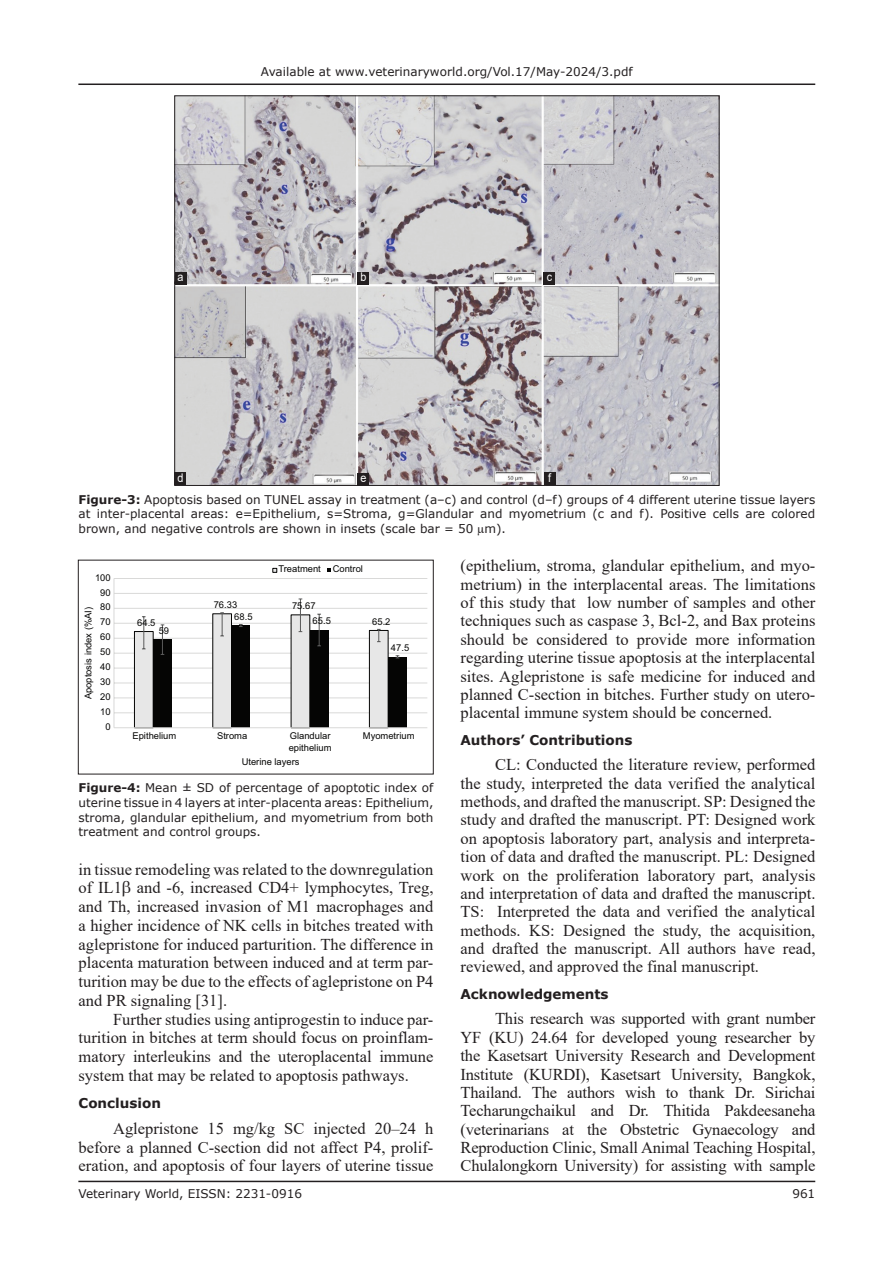
<style>
.page{position:relative;width:894px;height:1263px;background:#fff}
.page>*{position:absolute;margin:0;border:0;box-sizing:border-box;transform-origin:0 0}
.TX{font:16.5px/18.3px "Times New Roman";color:#231f20;text-align:justify}
.t1{font:700 13.5px "Verdana";color:#231f20}
.FGC{font:12px/14.5px "Verdana";color:#231f20;text-align:justify}
.LABEL{font:12px "Arial";color:#fff;scale:.9 1}
.t2{font:9.45px/11.2px "Arial";color:#050504}
.s1{font-weight:700}
</style>
<div class="page">
<hr style="left:78px;top:1180px;width:737px;height:2px;background:#231f20">
<hr style="left:78px;top:83px;width:737px;height:2px;background:#231f20">
<img style="left:176px;top:98px;width:541px;height:385px">
<div style="left:357px;top:272px;width:12px;height:12px;background:#231f20"></div>
<div style="left:543px;top:272px;width:12px;height:12px;background:#231f20"></div>
<div style="left:175px;top:272px;width:11px;height:12px;background:#231f20"></div>
<div style="left:175px;top:472px;width:11px;height:13px;background:#231f20"></div>
<div style="left:357px;top:472px;width:12px;height:13px;background:#231f20"></div>
<div style="left:543px;top:472px;width:12px;height:13px;background:#231f20"></div>
<hr style="left:114px;top:712px;width:313px;height:1px;background:#d9d9d8">
<hr style="left:114px;top:697px;width:313px;height:1px;background:#d9d9d8">
<hr style="left:114px;top:682px;width:313px;height:1px;background:#d9d9d8">
<hr style="left:114px;top:667px;width:313px;height:1px;background:#d9d9d8">
<hr style="left:114px;top:653px;width:313px;height:1px;background:#d9d9d8">
<hr style="left:114px;top:638px;width:313px;height:1px;background:#d9d9d8">
<hr style="left:114px;top:623px;width:313px;height:1px;background:#d9d9d8">
<hr style="left:114px;top:608px;width:313px;height:1px;background:#d9d9d8">
<hr style="left:114px;top:578px;width:1px;height:149px;background:#d9d9d8">
<hr style="left:114px;top:593px;width:313px;height:1px;background:#d9d9d8">
<hr style="left:114px;top:578px;width:313px;height:1px;background:#d9d9d8">
<div style="left:134px;top:631px;width:19px;height:97px;background:#e7e7e7;border:1px solid #050504"></div>
<div style="left:212px;top:613px;width:20px;height:115px;background:#e7e7e7"></div>
<div style="left:290px;top:614px;width:20px;height:114px;background:#e7e7e7"></div>
<div style="left:369px;top:630px;width:19px;height:98px;background:#e7e7e7;border:1px solid #050504"></div>
<div style="left:153px;top:639px;width:19px;height:88px;background:#050504"></div>
<div style="left:231px;top:625px;width:19px;height:102px;background:#050504"></div>
<div style="left:310px;top:630px;width:18px;height:97px;background:#050504"></div>
<div style="left:388px;top:657px;width:18px;height:70px;background:#050504"></div>
<hr style="left:143px;top:616px;width:1px;height:33px;background:#5a5a5a">
<svg style="left:220px;top:612px;width:4px;height:24px"></svg>
<hr style="left:300px;top:599px;width:1px;height:32px;background:#5a5a5a">
<svg style="left:377px;top:629px;width:3px;height:13px"></svg>
<svg style="left:161px;top:624px;width:3px;height:31px"></svg>
<hr style="left:319px;top:614px;width:1px;height:32px;background:#5a5a5a">
<svg style="left:395px;top:655px;width:4px;height:3px"></svg>
<hr style="left:114px;top:727px;width:313px;height:1px;background:#d9d9d8">
<svg style="left:272px;top:568px;width:5px;height:5px"></svg>
<svg style="left:327px;top:568px;width:4px;height:4px"></svg>
<p class="FGC" style="left:261px;top:64px;width:373px">Available at www.veterinaryworld.org/Vol.17/May-2024/3.pdf</p>
<p class="LABEL" style="left:177px;top:269px;width:8px">a</p>
<p class="LABEL" style="left:360px;top:269px;width:8px">b</p>
<p class="LABEL" style="left:546px;top:269px;width:7px">c</p>
<p class="LABEL" style="left:177px;top:470px;width:8px">d</p>
<p class="LABEL" style="left:360px;top:470px;width:8px">e</p>
<p class="LABEL" style="left:548px;top:469px;width:5px">f</p>
<p class="FGC" style="left:78px;top:492px;width:738px"><span class="s1">Figure-3:</span> Apoptosis based on TUNEL assay in treatment (a–c) and control (d–f) groups of 4 different uterine tissue layers at inter-placental areas: e=Epithelium, s=Stroma, g=Glandular and myometrium (c and f). Positive cells are colored brown, and negative controls are shown in insets (scale bar = 50 m).</p>
<p class="t2" style="left:95px;top:571px;width:17px">100</p>
<p class="t2" style="left:100px;top:586px;width:12px">90</p>
<p class="t2" style="left:100px;top:601px;width:12px">80</p>
<p class="t2" style="left:82px;top:699px;width:94px;rotate:-90deg">Apoptosis index (%AI)</p>
<p class="t2" style="left:100px;top:616px;width:12px">70</p>
<p class="t2" style="left:100px;top:631px;width:12px">60</p>
<p class="t2" style="left:100px;top:646px;width:12px">50</p>
<p class="t2" style="left:100px;top:661px;width:12px">40</p>
<p class="t2" style="left:100px;top:676px;width:12px">30</p>
<p class="t2" style="left:100px;top:691px;width:12px">20</p>
<p class="t2" style="left:100px;top:706px;width:12px">10</p>
<p class="t2" style="left:105px;top:721px;width:7px">0</p>
<p class="t2" style="left:278px;top:563px;width:44px">Treatment</p>
<p class="t2" style="left:332px;top:563px;width:32px">Control</p>
<p class="t2" style="left:137px;top:617px;width:20px">64.5</p>
<p class="t2" style="left:159px;top:625px;width:12px">59</p>
<p class="t2" style="left:214px;top:599px;width:25px">76.33</p>
<p class="t2" style="left:292px;top:600px;width:25px">75.67</p>
<p class="t2" style="left:234px;top:611px;width:20px">68.5</p>
<p class="t2" style="left:312px;top:615px;width:20px">65.5</p>
<p class="t2" style="left:372px;top:616px;width:20px">65.2</p>
<p class="t2" style="left:391px;top:642px;width:20px">47.5</p>
<p class="t2" style="left:132px;top:730px;width:45px">Epithelium</p>
<p class="t2" style="left:217px;top:730px;width:32px">Stroma</p>
<p class="t2" style="left:288px;top:730px;width:44px">Glandular epithelium</p>
<p class="t2" style="left:363px;top:730px;width:53px">Myometrium</p>
<p class="t2" style="left:241px;top:756px;width:59px">Uterine layers</p>
<p class="FGC" style="left:78px;top:780px;width:356px"><span class="s1">Figure-4:</span> Mean ± SD of percentage of apoptotic index of uterine tissue in 4 layers at inter-placenta areas: Epithelium, stroma, glandular epithelium, and myometrium from both treatment and control groups.</p>
<p class="TX" style="left:78px;top:859px;width:356px;line-height:18.8px">in tissue remodeling was related to the downregulation of IL1 and -6, increased CD4+ lymphocytes, Treg, and Th, increased invasion of M1 macrophages and a higher incidence of NK cells in bitches treated with aglepristone for induced parturition. The difference in placenta maturation between induced and at term par&shy;turition may be due to the effects of aglepristone on P4 and PR signaling [31].</p>
<p class="TX" style="left:78px;top:1009px;width:356px;line-height:18.8px;text-indent:34px">Further studies using antiprogestin to induce par&shy;turition in bitches at term should focus on proinflam&shy;matory interleukins and the uteroplacental immune system that may be related to apoptosis pathways.</p>
<h1 class="t1" style="left:78px;top:1093px;width:84px">Conclusion</h1>
<p class="TX" style="left:78px;top:1118px;width:356px;line-height:18.8px;text-indent:34px">Aglepristone 15 mg/kg SC injected 20–24 h before a planned C-section did not affect P4, prolif&shy;eration, and apoptosis of four layers of uterine tissue</p>
<p class="TX" style="left:460px;top:556px;width:356px">(epithelium, stroma, glandular epithelium, and myo&shy;metrium) in the interplacental areas. The limitations of this study that low number of samples and other techniques such as caspase 3, Bcl-2, and Bax proteins should be considered to provide more information regarding uterine tissue apoptosis at the interplacental sites. Aglepristone is safe medicine for induced and planned C-section in bitches. Further study on utero&shy;placental immune system should be concerned.</p>
<h1 class="t1" style="left:460px;top:730px;width:173px">Authors’ Contributions</h1>
<p class="TX" style="left:460px;top:755px;width:356px;text-indent:34px">CL: Conducted the literature review, performed the study, interpreted the data verified the analytical methods, and drafted the manuscript. SP: Designed the study and drafted the manuscript. PT: Designed work on apoptosis laboratory part, analysis and interpreta&shy;tion of data and drafted the manuscript. PL: Designed work on the proliferation laboratory part, analysis and interpretation of data and drafted the manuscript.<br>TS: Interpreted the data and verified the analytical methods. KS: Designed the study, the acquisition, and drafted the manuscript. All authors have read, reviewed, and approved the final manuscript.</p>
<h1 class="t1" style="left:460px;top:984px;width:150px">Acknowledgements</h1>
<p class="TX" style="left:460px;top:1009px;width:356px;text-indent:34px">This research was supported with grant number YF (KU) 24.64 for developed young researcher by the Kasetsart University Research and Development Institute (KURDI), Kasetsart University, Bangkok, Thailand. The authors wish to thank Dr. Sirichai Techarungchaikul and Dr. Thitida Pakdeesaneha (veterinarians at the Obstetric Gynaecology and Reproduction Clinic, Small Animal Teaching Hospital, Chulalongkorn University) for assisting with sample</p>
<p class="FGC" style="left:78px;top:1186px;width:225px">Veterinary World, EISSN: 2231-0916</p>
<p class="FGC" style="left:792px;top:1186px;width:24px">961</p>
</div>
